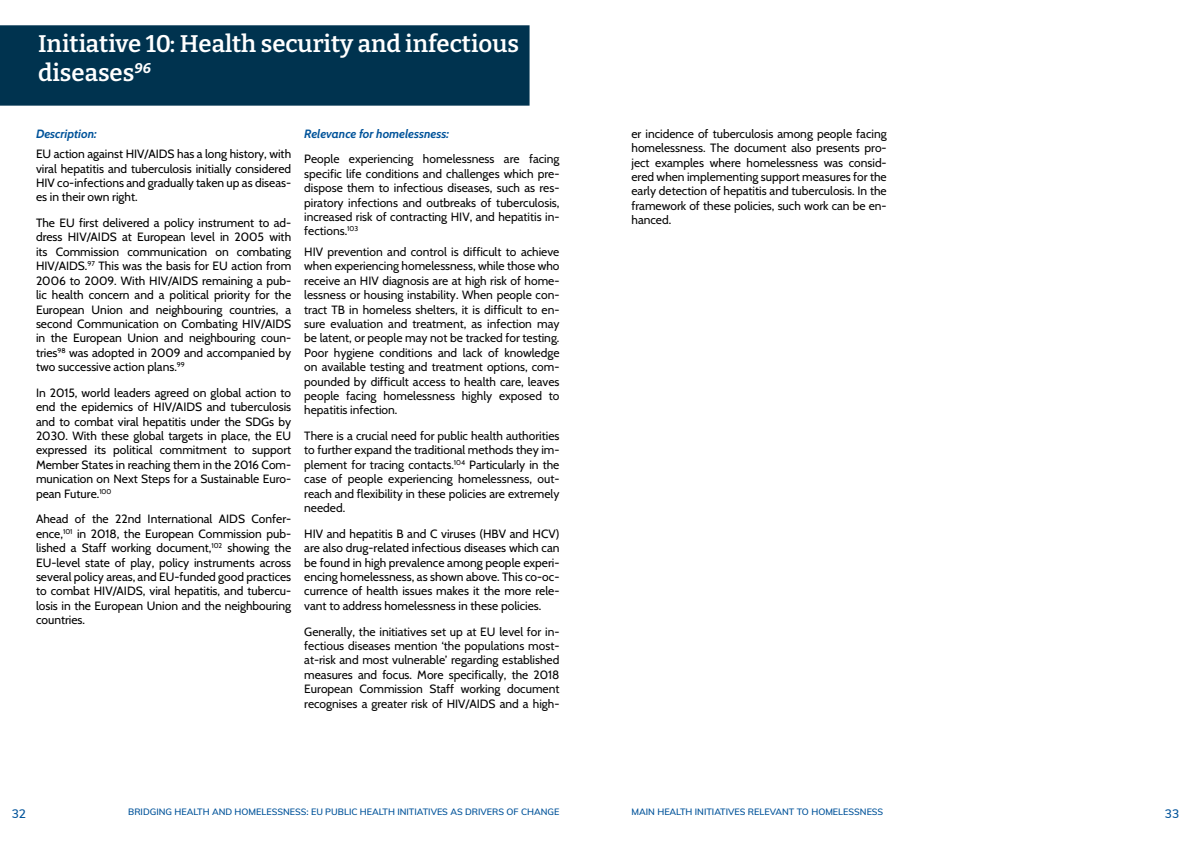
<style>
.page{position:relative;width:1191px;height:842px;background:#fff}
.page>*{position:absolute;margin:0;border:0;box-sizing:border-box;transform-origin:0 0}
.t1{font:100 24px/28.8px "Bitter";color:#fff}
.t2{font:12px/14.4px "Cabin";color:#050505;text-align:justify}
.t3{font:12px/14.4px "Cabin";color:#000;text-align:justify}
.t4{font:italic 12px "Cabin";color:#00539a}
.t5{font:600 12px "Muli";color:#00539a}
.t6{font:600 9px "Muli";color:#00539a}
</style>
<div class="page">
<div style="left:2px;top:27px;width:525px;height:77px;background:#00334f"></div>
<div style="left:0;top:25px;width:529px;height:81px;border:4px solid #00334f"></div>
<h1 class="t1" style="left:38px;top:29px;width:482px">Initiative 10: Health security and infectious diseases<sup>96</sup></h1>
<p class="t4" style="left:36px;top:124px;width:62px">Description:</p>
<p class="t3" style="left:36px;top:146px;width:257px">EU action against HIV/AIDS has a long history, with viral hepatitis and tuberculosis initially considered HIV co-infections and gradually taken up as diseas&shy;es in their own right.</p>
<p class="t3" style="left:36px;top:215px;width:257px">The EU first delivered a policy instrument to ad&shy;dress HIV/AIDS at European level in 2005 with its Commission communication on combating HIV/AIDS.<sup>97</sup> This was the basis for EU action from 2006 to 2009. With HIV/AIDS remaining a pub&shy;lic health concern and a political priority for the European Union and neighbouring countries, a second Communication on Combating HIV/AIDS in the European Union and neighbouring coun&shy;tries<sup>98</sup> was adopted in 2009 and accompanied by two successive action plans.<sup>99</sup></p>
<p class="t3" style="left:36px;top:385px;width:257px">In 2015, world leaders agreed on global action to end the epidemics of HIV/AIDS and tuberculosis and to combat viral hepatitis under the SDGs by 2030. With these global targets in place, the EU expressed its political commitment to support Member States in reaching them in the 2016 Com&shy;munication on Next Steps for a Sustainable Euro&shy;pean Future.<sup>100</sup></p>
<p class="t3" style="left:36px;top:511px;width:257px">Ahead of the 22nd International AIDS Confer&shy;ence,<sup>101</sup> in 2018, the European Commission pub&shy;lished a Staff working document,<sup>102</sup> showing the EU-level state of play, policy instruments across several policy areas, and EU-funded good practices to combat HIV/AIDS, viral hepatitis, and tubercu&shy;losis in the European Union and the neighbouring countries.</p>
<p class="t4" style="left:304px;top:124px;width:146px">Relevance for homelessness:</p>
<p class="t2" style="left:304px;top:151px;width:257px">People experiencing homelessness are facing specific life conditions and challenges which pre&shy;dispose them to infectious diseases, such as res&shy;piratory infections and outbreaks of tuberculosis, increased risk of contracting HIV, and hepatitis in&shy;fections.<sup>103</sup></p>
<p class="t2" style="left:304px;top:244px;width:257px">HIV prevention and control is difficult to achieve when experiencing homelessness, while those who receive an HIV diagnosis are at high risk of home&shy;lessness or housing instability. When people con&shy;tract TB in homeless shelters, it is difficult to en&shy;sure evaluation and treatment, as infection may be latent, or people may not be tracked for testing.<br>Poor hygiene conditions and lack of knowledge on available testing and treatment options, com&shy;pounded by difficult access to health care, leaves people facing homelessness highly exposed to hepatitis infection.</p>
<p class="t2" style="left:304px;top:428px;width:257px">There is a crucial need for public health authorities to further expand the traditional methods they im&shy;plement for tracing contacts.<sup>104</sup> Particularly in the case of people experiencing homelessness, out&shy;reach and flexibility in these policies are extremely needed.</p>
<p class="t3" style="left:304px;top:526px;width:257px">HIV and hepatitis B and C viruses (HBV and HCV) are also drug-related infectious diseases which can be found in high prevalence among people experi&shy;encing homelessness, as shown above. This co-oc&shy;currence of health issues makes it the more rele&shy;vant to address homelessness in these policies.</p>
<p class="t2" style="left:304px;top:623px;width:257px">Generally, the initiatives set up at EU level for in&shy;fectious diseases mention ‘the populations most&shy;at-risk and most vulnerable’ regarding established measures and focus. More specifically, the 2018<br>European Commission Staff working document recognises a greater risk of HIV/AIDS and a high-</p>
<p class="t2" style="left:631px;top:126px;width:257px">er incidence of tuberculosis among people facing homelessness. The document also presents pro&shy;ject examples where homelessness was consid&shy;ered when implementing support measures for the early detection of hepatitis and tuberculosis. In the framework of these policies, such work can be en&shy;hanced.</p>
<p class="t5" style="left:12px;top:805px;width:16px">32</p>
<p class="t6" style="left:128px;top:805px;width:433px">BRIDGING HEALTH AND HOMELESSNESS: EU PUBLIC HEALTH INITIATIVES AS DRIVERS OF CHANGE</p>
<p class="t6" style="left:631px;top:805px;width:253px">MAIN HEALTH INITIATIVES RELEVANT TO HOMELESSNESS</p>
<p class="t5" style="left:1164px;top:805px;width:16px">33</p>
</div>
